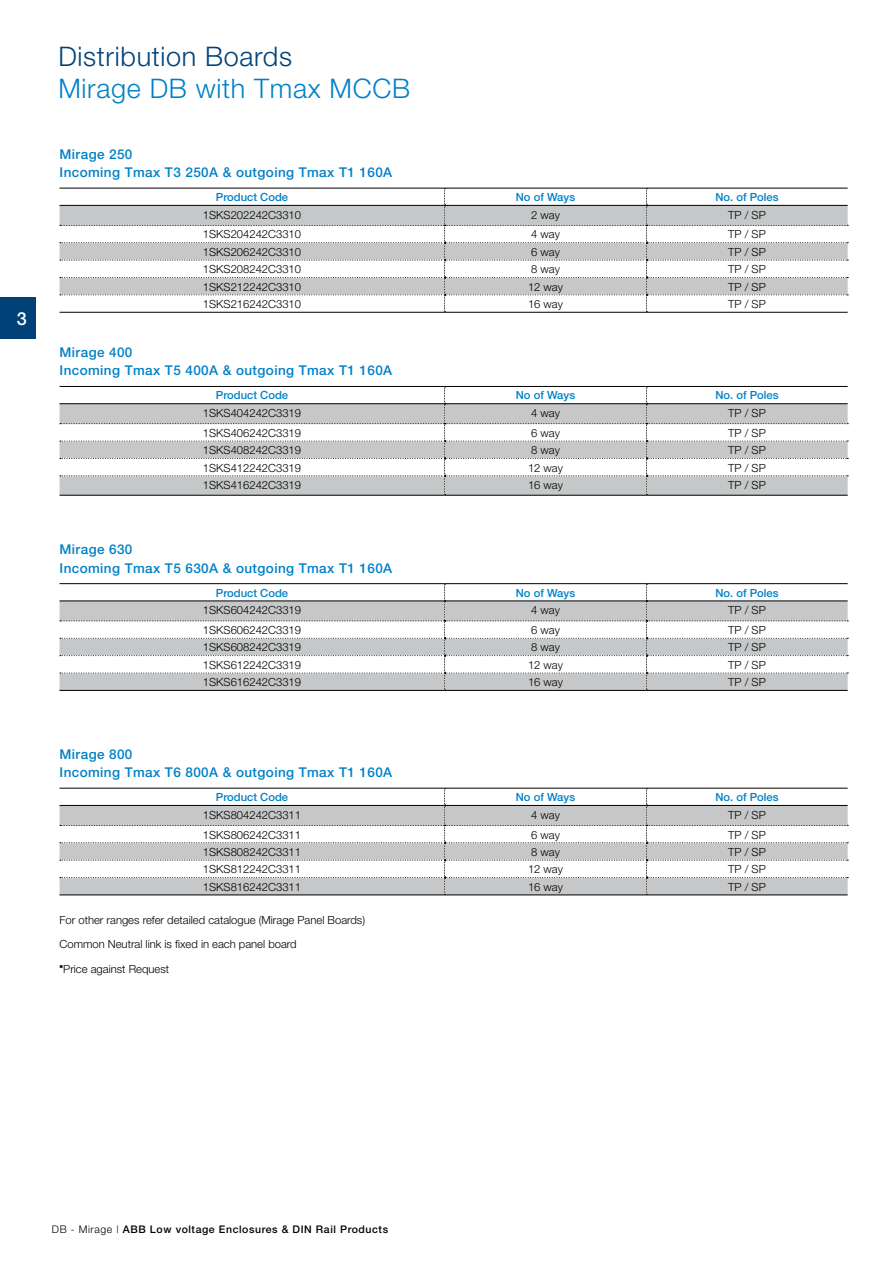
<style>
.page{position:relative;width:893px;height:1263px;background:#fff}
.page>*{position:absolute;margin:0;border:0;box-sizing:border-box;transform-origin:0 0}
.t1{font:300 27px "Helvetica Neue";letter-spacing:.025em;color:#0081c7}
.t2{font:300 27px "Helvetica Neue";letter-spacing:.025em;color:#004178}
.t3{font:500 18px "Helvetica Neue";color:#fff}
.t4{font:500 13.5px/18.6px "Helvetica Neue";letter-spacing:.03em;color:#0081c7}
.t5{font:300 11.25px/24.2px "Helvetica Neue";color:#000}
.t6{font:500 11.25px "Helvetica Neue";color:#0081c7}
.t7{font:500 10.5px "Helvetica Neue";letter-spacing:.055em;color:#000}
.s1{font-weight:300}
</style>
<div class="page">
<div style="left:0;top:297px;width:35px;height:41px;background:#004178"></div>
<svg style="left:60px;top:188px;width:788px;height:124px"></svg>
<hr style="left:60px;top:312px;width:385px;height:1px;background:#000">
<hr style="left:445px;top:312px;width:201px;height:1px;background:#000">
<hr style="left:646px;top:312px;width:202px;height:1px;background:#000">
<hr style="left:60px;top:386px;width:385px;height:1px;background:#000">
<hr style="left:445px;top:386px;width:201px;height:1px;background:#000">
<hr style="left:646px;top:386px;width:202px;height:1px;background:#000">
<svg style="left:60px;top:387px;width:788px;height:108px"></svg>
<hr style="left:60px;top:495px;width:385px;height:1px;background:#000">
<hr style="left:445px;top:495px;width:201px;height:1px;background:#000">
<hr style="left:646px;top:495px;width:202px;height:1px;background:#000">
<hr style="left:60px;top:583px;width:385px;height:1px;background:#000">
<hr style="left:445px;top:583px;width:201px;height:1px;background:#000">
<hr style="left:646px;top:583px;width:202px;height:1px;background:#000">
<svg style="left:60px;top:584px;width:788px;height:106px"></svg>
<hr style="left:60px;top:690px;width:385px;height:1px;background:#000">
<hr style="left:445px;top:690px;width:201px;height:1px;background:#000">
<hr style="left:646px;top:690px;width:202px;height:1px;background:#000">
<svg style="left:60px;top:788px;width:788px;height:107px"></svg>
<hr style="left:60px;top:895px;width:385px;height:1px;background:#000">
<hr style="left:445px;top:895px;width:201px;height:1px;background:#000">
<hr style="left:646px;top:895px;width:202px;height:1px;background:#000">
<h2 class="t3" style="left:17px;top:308px;width:12px">3</h2>
<h1 class="t2" style="left:58px;top:40px;width:235px">Distribution Boards</h1>
<h1 class="t1" style="left:58px;top:72px;width:353px">Mirage DB with Tmax MCCB</h1>
<p class="t4" style="left:60px;top:144px;width:334px">Mirage 250<br>Incoming Tmax T3 250A &amp; outgoing Tmax T1 160A</p>
<p class="t6" style="left:216px;top:190px;width:74px">Product Code</p>
<p class="t6" style="left:516px;top:190px;width:61px">No of Ways</p>
<p class="t6" style="left:715px;top:190px;width:65px">No. of Poles</p>
<p class="t5" style="left:203px;top:202px;width:100px">1SKS202242C3310</p>
<p class="t5" style="left:531px;top:202px;width:30px">2 way</p>
<p class="t5" style="left:728px;top:202px;width:39px">TP / SP</p>
<p class="t5" style="left:203px;top:222px;width:100px">1SKS204242C3310</p>
<p class="t5" style="left:531px;top:222px;width:30px">4 way</p>
<p class="t5" style="left:728px;top:222px;width:39px">TP / SP</p>
<p class="t5" style="left:203px;top:239px;width:100px">1SKS206242C3310</p>
<p class="t5" style="left:531px;top:239px;width:30px">6 way</p>
<p class="t5" style="left:728px;top:239px;width:39px">TP / SP</p>
<p class="t5" style="left:203px;top:257px;width:100px">1SKS208242C3310</p>
<p class="t5" style="left:531px;top:257px;width:30px">8 way</p>
<p class="t5" style="left:728px;top:257px;width:39px">TP / SP</p>
<p class="t5" style="left:203px;top:274px;width:100px">1SKS212242C3310</p>
<p class="t5" style="left:528px;top:274px;width:37px">12 way</p>
<p class="t5" style="left:728px;top:274px;width:39px">TP / SP</p>
<p class="t5" style="left:203px;top:292px;width:100px">1SKS216242C3310</p>
<p class="t5" style="left:528px;top:292px;width:37px">16 way</p>
<p class="t5" style="left:728px;top:292px;width:39px">TP / SP</p>
<p class="t4" style="left:60px;top:343px;width:334px">Mirage 400<br>Incoming Tmax T5 400A &amp; outgoing Tmax T1 160A</p>
<p class="t6" style="left:216px;top:389px;width:74px">Product Code</p>
<p class="t6" style="left:516px;top:389px;width:61px">No of Ways</p>
<p class="t6" style="left:715px;top:389px;width:65px">No. of Poles</p>
<p class="t5" style="left:203px;top:400px;width:100px">1SKS404242C3319</p>
<p class="t5" style="left:531px;top:400px;width:30px">4 way</p>
<p class="t5" style="left:728px;top:400px;width:39px">TP / SP</p>
<p class="t5" style="left:203px;top:420px;width:100px">1SKS406242C3319</p>
<p class="t5" style="left:531px;top:420px;width:30px">6 way</p>
<p class="t5" style="left:728px;top:420px;width:39px">TP / SP</p>
<p class="t5" style="left:203px;top:438px;width:100px">1SKS408242C3319</p>
<p class="t5" style="left:531px;top:438px;width:30px">8 way</p>
<p class="t5" style="left:728px;top:438px;width:39px">TP / SP</p>
<p class="t5" style="left:203px;top:455px;width:100px">1SKS412242C3319</p>
<p class="t5" style="left:528px;top:455px;width:37px">12 way</p>
<p class="t5" style="left:728px;top:455px;width:39px">TP / SP</p>
<p class="t5" style="left:203px;top:473px;width:100px">1SKS416242C3319</p>
<p class="t5" style="left:528px;top:473px;width:37px">16 way</p>
<p class="t5" style="left:728px;top:473px;width:39px">TP / SP</p>
<p class="t4" style="left:60px;top:540px;width:334px">Mirage 630<br>Incoming Tmax T5 630A &amp; outgoing Tmax T1 160A</p>
<p class="t6" style="left:216px;top:586px;width:74px">Product Code</p>
<p class="t6" style="left:516px;top:586px;width:61px">No of Ways</p>
<p class="t6" style="left:715px;top:586px;width:65px">No. of Poles</p>
<p class="t5" style="left:203px;top:598px;width:100px">1SKS604242C3319</p>
<p class="t5" style="left:531px;top:598px;width:30px">4 way</p>
<p class="t5" style="left:728px;top:598px;width:39px">TP / SP</p>
<p class="t5" style="left:203px;top:618px;width:100px">1SKS606242C3319</p>
<p class="t5" style="left:531px;top:618px;width:30px">6 way</p>
<p class="t5" style="left:728px;top:618px;width:39px">TP / SP</p>
<p class="t5" style="left:203px;top:635px;width:100px">1SKS608242C3319</p>
<p class="t5" style="left:531px;top:635px;width:30px">8 way</p>
<p class="t5" style="left:728px;top:635px;width:39px">TP / SP</p>
<p class="t5" style="left:203px;top:652px;width:100px">1SKS612242C3319</p>
<p class="t5" style="left:528px;top:652px;width:37px">12 way</p>
<p class="t5" style="left:728px;top:652px;width:39px">TP / SP</p>
<p class="t5" style="left:203px;top:670px;width:100px">1SKS616242C3319</p>
<p class="t5" style="left:528px;top:670px;width:37px">16 way</p>
<p class="t5" style="left:728px;top:670px;width:39px">TP / SP</p>
<p class="t4" style="left:60px;top:744px;width:334px">Mirage 800<br>Incoming Tmax T6 800A &amp; outgoing Tmax T1 160A</p>
<p class="t6" style="left:216px;top:790px;width:74px">Product Code</p>
<p class="t6" style="left:516px;top:790px;width:61px">No of Ways</p>
<p class="t6" style="left:715px;top:790px;width:65px">No. of Poles</p>
<p class="t5" style="left:203px;top:802px;width:100px">1SKS804242C3311</p>
<p class="t5" style="left:531px;top:802px;width:30px">4 way</p>
<p class="t5" style="left:728px;top:802px;width:39px">TP / SP</p>
<p class="t5" style="left:203px;top:822px;width:100px">1SKS806242C3311</p>
<p class="t5" style="left:531px;top:822px;width:30px">6 way</p>
<p class="t5" style="left:728px;top:822px;width:39px">TP / SP</p>
<p class="t5" style="left:203px;top:839px;width:100px">1SKS808242C3311</p>
<p class="t5" style="left:531px;top:839px;width:30px">8 way</p>
<p class="t5" style="left:728px;top:839px;width:39px">TP / SP</p>
<p class="t5" style="left:203px;top:857px;width:100px">1SKS812242C3311</p>
<p class="t5" style="left:528px;top:857px;width:37px">12 way</p>
<p class="t5" style="left:728px;top:857px;width:39px">TP / SP</p>
<p class="t5" style="left:203px;top:874px;width:100px">1SKS816242C3311</p>
<p class="t5" style="left:528px;top:874px;width:37px">16 way</p>
<p class="t5" style="left:728px;top:874px;width:39px">TP / SP</p>
<p class="t5" style="left:60px;top:908px;width:307px">For other ranges refer detailed catalogue (Mirage Panel Boards)<br>Common Neutral link is fixed in each panel board</p>
<p class="t5" style="left:60px;top:956px;width:111px">○Price against Request</p>
<p class="t7" style="left:52px;top:1223px;width:338px"><span class="s1">DB - Mirage |</span> ABB Low voltage Enclosures &amp; DIN Rail Products</p>
</div>
